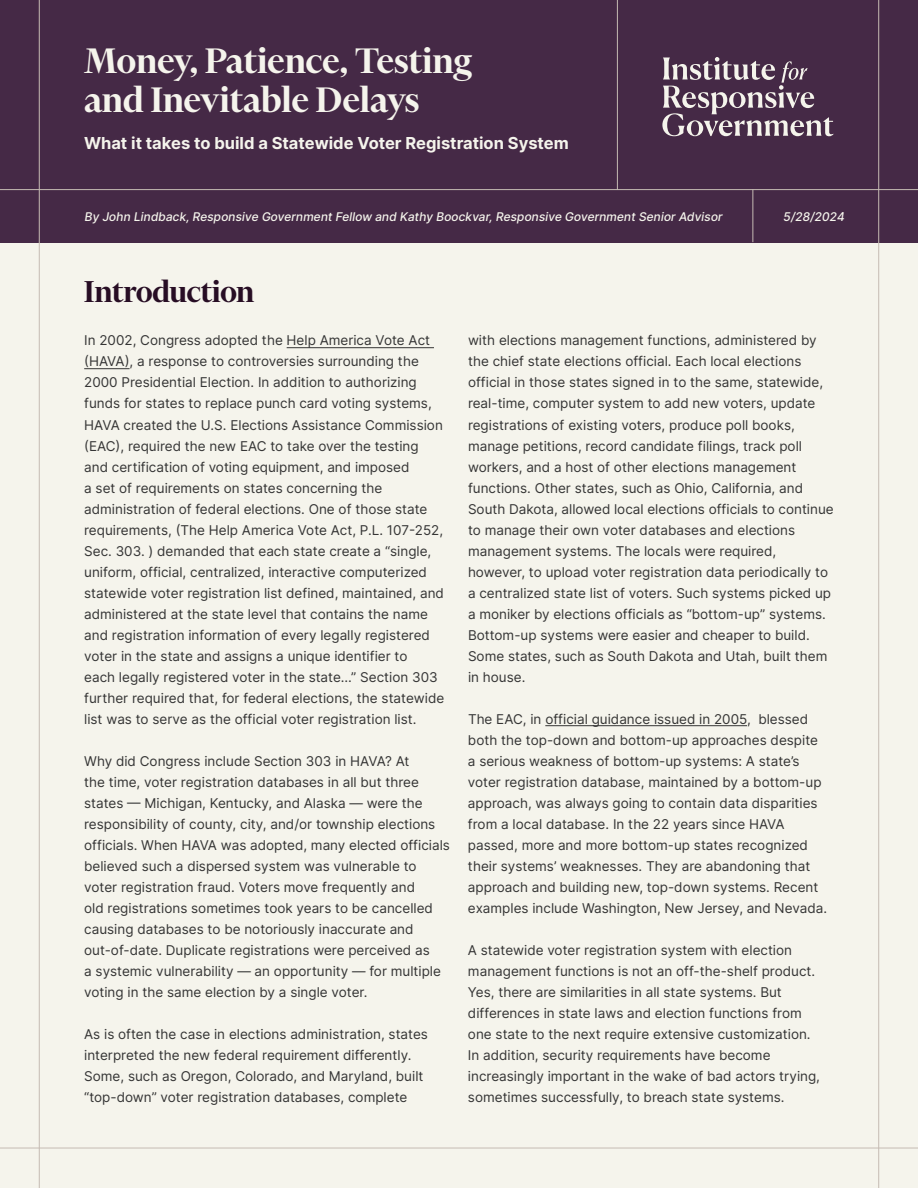
<style>
.page{position:relative;width:918px;height:1188px;background:#f5f4ec}
.page>*{position:absolute;margin:0;border:0;box-sizing:border-box;transform-origin:0 0}
.t1{font:600 40.5px/39px "Financier Display";color:#f5f4ec}
.t2{font:600 34.5px "Financier Display";letter-spacing:-.01em;color:#270d24}
.t3{font:700 16.5px "Inter";color:#f5f4ec}
.t4{font:13.5px/21px "Inter";color:#353535}
.t5{font:italic 500 12px "Inter";color:#f5f4ec}
.s1{color:#353534}
</style>
<div class="page">
<div style="left:0;top:0;width:918px;height:242px;background:#452946"></div>
<hr style="left:287px;top:347px;width:147px;height:1px;background:#353535">
<hr style="left:84px;top:368px;width:46px;height:1px;background:#353535">
<hr style="left:545px;top:725px;width:202px;height:1px;background:#353534">
<svg style="left:662px;top:57px;width:172px;height:79px"></svg>
<hr style="left:617px;top:0;width:1px;height:190px;background:#c5bbb3">
<hr style="left:752px;top:189px;width:1px;height:53px;background:#c5bbb3">
<hr style="left:39px;top:0;width:1px;height:1188px;background:#c5bbb3">
<hr style="left:878px;top:0;width:1px;height:1188px;background:#c5bbb3">
<hr style="left:0;top:189px;width:918px;height:1px;background:#c5bbb3">
<hr style="left:0;top:1148px;width:918px;height:1px;background:#c5bbb3">
<h1 class="t1" style="left:84px;top:38px;width:389px">Money, Patience, Testing and Inevitable Delays</h1>
<p class="t3" style="left:84px;top:131px;width:486px">What it takes to build a Statewide Voter Registration System</p>
<p class="t5" style="left:84px;top:207px;width:642px">By John Lindback,Responsive GovernmentFellow and Kathy Boockvar,Responsive GovernmentSeniorAdvisor</p>
<p class="t5" style="left:783px;top:207px;width:66px">5/28/2024</p>
<h2 class="t2" style="left:84px;top:269px;width:172px">Introduction</h2>
<p class="t4" style="left:84px;top:330px;width:362px">In 2002, Congress adopted the Help America Vote Act (HAVA), a response to controversies surrounding the 2000 Presidential Election. In addition to authorizing funds for states to replace punch card voting systems, HAVA created the U.S. Elections Assistance Commission (EAC), required the new EAC to take over the testing and certification of voting equipment, and imposed<br>a set of requirements on states concerning the administration of federal elections. One of those state requirements, (The Help America Vote Act, P.L. 107-252, Sec. 303. ) demanded that each state create a “single, uniform, official, centralized, interactive computerized statewide voter registration list defined, maintained, and administered at the state level that contains the name and registration information of every legally registered voter in the state and assigns a unique identifier to<br>each legally registered voter in the state…” Section 303 further required that, for federal elections, the statewide list was to serve as the official voter registration list.</p>
<p class="t4" style="left:84px;top:750px;width:367px">Why did Congress include Section 303 in HAVA? At<br>the time, voter registration databases in all but three states — Michigan, Kentucky, and Alaska — were the responsibility of county, city, and/or township elections officials. When HAVA was adopted, many elected officials believed such a dispersed system was vulnerable to voter registration fraud. Voters move frequently and<br>old registrations sometimes took years to be cancelled causing databases to be notoriously inaccurate and out-of-date. Duplicate registrations were perceived as<br>a systemic vulnerability — an opportunity — for multiple voting in the same election by a single voter.</p>
<p class="t4" style="left:84px;top:1023px;width:345px">As is often the case in elections administration, states interpreted the new federal requirement differently.<br>Some, such as Oregon, Colorado, and Maryland, built “top-down” voter registration databases, complete</p>
<p class="t4" style="left:468px;top:330px;width:367px">with elections management functions, administered by the chief state elections official. Each local elections official in those states signed in to the same, statewide, real-time, computer system to add new voters, update registrations of existing voters, produce poll books, manage petitions, record candidate filings, track poll workers, and a host of other elections management functions. Other states, such as Ohio, California, and South Dakota, allowed local elections officials to continue to manage their own voter databases and elections management systems. The locals were required, however, to upload voter registration data periodically to a centralized state list of voters. Such systems picked up a moniker by elections officials as “bottom-up” systems.<br>Bottom-up systems were easier and cheaper to build.<br>Some states, such as South Dakota and Utah, built them in house.</p>
<p class="t4" style="left:468px;top:708px;width:361px">The EAC, in <span class="s1">official guidance issued in 2005</span>, blessed both the top-down and bottom-up approaches despite a serious weakness of bottom-up systems: A state’s voter registration database, maintained by a bottom-up approach, was always going to contain data disparities from a local database. In the 22 years since HAVA passed, more and more bottom-up states recognized their systems’ weaknesses. They are abandoning that approach and building new, top-down systems. Recent examples include Washington, New Jersey, and Nevada.</p>
<p class="t4" style="left:468px;top:939px;width:354px">A statewide voter registration system with election management functions is not an off-the-shelf product.<br>Yes, there are similarities in all state systems. But differences in state laws and election functions from one state to the next require extensive customization.<br>In addition, security requirements have become increasingly important in the wake of bad actors trying, sometimes successfully, to breach state systems.</p>
</div>
